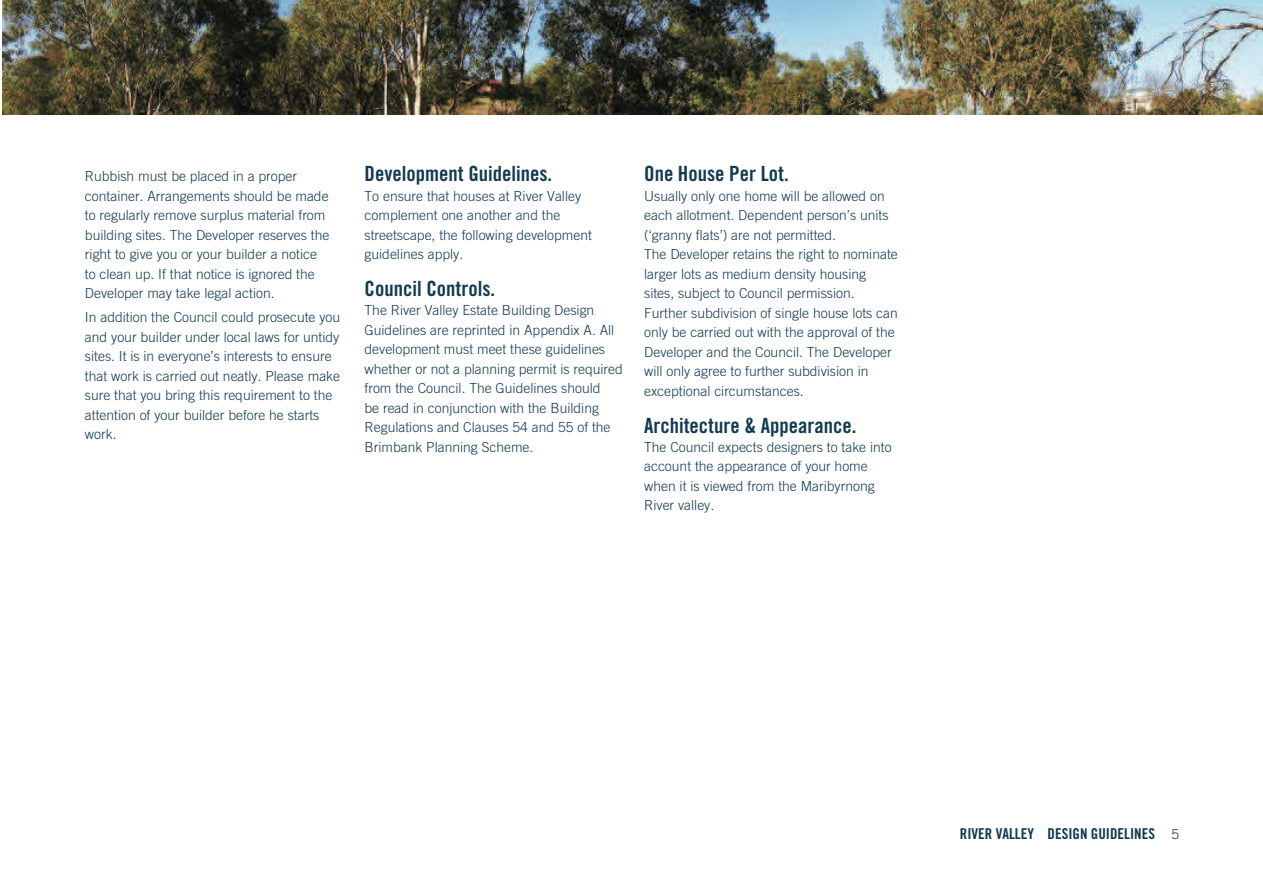
<style>
.page{position:relative;width:1263px;height:893px;background:#fff}
.page>*{position:absolute;margin:0;border:0;box-sizing:border-box;transform-origin:0 0}
.t1{font:21px "Trade Gothic Bold Cond Twenty";color:#123a51}
.t2{font:15px "Trade Gothic Bold Cond Twenty";color:#123a51}
.t3{font:300 13.8px/19.5px "Trade Gothic";color:#123a51}
.s1{font-family:"Trade Gothic";font-weight:300;font-size:13.8px}
</style>
<div class="page">
<img style="left:3px;top:0;width:1260px;height:115px">
<p class="t3" style="left:85px;top:167px;width:246px">Rubbish must be placed in a proper container. Arrangements should be made to regularly remove surplus material from building sites. The Developer reserves the right to give you or your builder a notice to clean up. If that notice is ignored the Developer may take legal action.</p>
<p class="t3" style="left:85px;top:307px;width:257px">In addition the Council could prosecute you and your builder under local laws for untidy sites. It is in everyone’s interests to ensure that work is carried out neatly. Please make sure that you bring this requirement to the attention of your builder before he starts work.</p>
<h1 class="t1" style="left:365px;top:161px;width:189px">Development Guidelines.</h1>
<p class="t3" style="left:365px;top:186px;width:229px">To ensure that houses at River Valley complement one another and the streetscape, the following development guidelines apply.</p>
<h1 class="t1" style="left:365px;top:276px;width:132px">Council Controls.</h1>
<p class="t3" style="left:365px;top:301px;width:260px">The River Valley Estate Building Design Guidelines are reprinted in Appendix A. All development must meet these guidelines whether or not a planning permit is required from the Council. The Guidelines should<br>be read in conjunction with the Building Regulations and Clauses 54 and 55 of the Brimbank Planning Scheme.</p>
<h1 class="t1" style="left:644px;top:161px;width:146px">One House Per Lot.</h1>
<p class="t3" style="left:644px;top:186px;width:255px">Usually only one home will be allowed on each allotment. Dependent person’s units (‘granny flats’) are not permitted.<br>The Developer retains the right to nominate larger lots as medium density housing sites, subject to Council permission.<br>Further subdivision of single house lots can only be carried out with the approval of the Developer and the Council. The Developer will only agree to further subdivision in exceptional circumstances.</p>
<h1 class="t1" style="left:644px;top:412px;width:214px">Architecture &amp; Appearance.</h1>
<p class="t3" style="left:644px;top:437px;width:249px">The Council expects designers to take into account the appearance of your home when it is viewed from the Maribyrnong<br>River valley.</p>
<p class="t2" style="left:960px;top:824px;width:221px">RIVER VALLEY DESIGN GUIDELINES <span class="s1">5</span></p>
</div>
